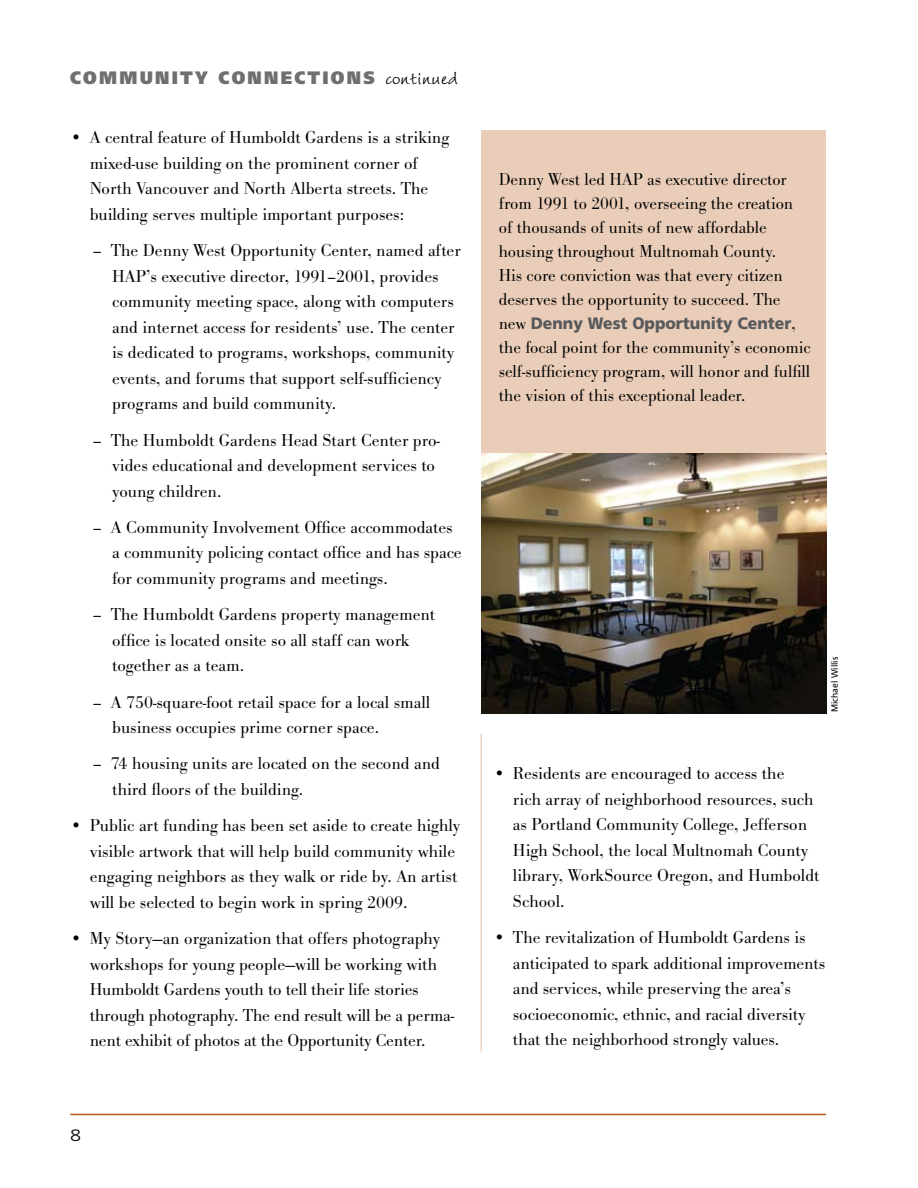
<style>
.page{position:relative;width:918px;height:1188px;background:#fff}
.page>*{position:absolute;margin:0;border:0;box-sizing:border-box;transform-origin:0 0}
.t1{font:300 18px/25.5px "Bodoni Antiqua T";color:#000}
.t2{font:900 18px "Frutiger LT Std";letter-spacing:.135em;color:#6d6f71;scale:.93 1}
.t3{font:900 16.5px "Frutiger LT Std";color:#58595b;scale:.95 1}
.t4{font:300 16.5px "Frutiger LT Std";color:#000;scale:1.2 1}
.t5{font:9px "Frutiger LT Std";color:#000;scale:.95 1}
.s1{font-family:"Wiesbaden Swing";font-weight:400;font-size:27px;color:#000}
.s2{font-family:"Bodoni Antiqua T";font-weight:300;font-size:18px;color:#000}
</style>
<div class="page">
<hr style="left:70px;top:1114px;width:756px;height:1px;background:#b95915">
<div style="left:482px;top:130px;width:344px;height:575px;background:#eacdb9"></div>
<hr style="left:481px;top:734px;width:1px;height:318px;background:#e3bda1">
<img style="left:482px;top:453px;width:344px;height:260px">
<p class="t2" style="left:70px;top:66px;width:419px">COMMUNITY CONNECTIONS <span class="s1">continued</span></p>
<p class="t1" style="left:90px;top:125px;width:361px;text-indent:-19px">• A central feature of Humboldt Gardens is a striking mixed-use building on the prominent corner of North Vancouver and North Alberta streets. The building serves multiple important purposes:</p>
<p class="t1" style="left:112px;top:238px;width:350px;text-indent:-19px">– The Denny West Opportunity Center, named after HAP’s executive director, 1991–2001, provides community meeting space, along with computers and internet access for residents’ use. The center is dedicated to programs, workshops, community events, and forums that support self-sufficiency programs and build community.</p>
<p class="t1" style="left:112px;top:427px;width:329px;text-indent:-19px">– The Humboldt Gardens Head Start Center pro&shy;vides educational and development services to young children.</p>
<p class="t1" style="left:112px;top:514px;width:351px;text-indent:-19px">– A Community Involvement Office accommodates a community policing contact office and has space for community programs and meetings.</p>
<p class="t1" style="left:112px;top:602px;width:324px;text-indent:-19px">– The Humboldt Gardens property management office is located onsite so all staff can work together as a team.</p>
<p class="t1" style="left:112px;top:689px;width:320px;text-indent:-19px">– A 750-square-foot retail space for a local small business occupies prime corner space.</p>
<p class="t1" style="left:112px;top:751px;width:329px;text-indent:-19px">– 74 housing units are located on the second and third floors of the building.</p>
<p class="t1" style="left:90px;top:813px;width:372px;text-indent:-19px">• Public art funding has been set aside to create highly visible artwork that will help build community while engaging neighbors as they walk or ride by. An artist will be selected to begin work in spring 2009.</p>
<p class="t1" style="left:90px;top:926px;width:366px;text-indent:-19px">• My Story—an organization that offers photography workshops for young people—will be working with Humboldt Gardens youth to tell their life stories through photography. The end result will be a perma&shy;nent exhibit of photos at the Opportunity Center.</p>
<p class="t4" style="left:70px;top:1126px;width:11px">8</p>
<p class="t1" style="left:499px;top:168px;width:296px;line-height:24px">Denny West led HAP as executive director from 1991 to 2001, overseeing the creation of thousands of units of new affordable housing throughout Multnomah County.<br>His core conviction was that every citizen deserves the opportunity to succeed. The</p>
<p class="t3" style="left:499px;top:314px;width:314px"><span class="s2">new</span> Denny West Opportunity Center<span class="s2">,</span></p>
<p class="t1" style="left:499px;top:336px;width:313px;line-height:24px;text-align:justify">the focal point for the community’s economic self-sufficiency program, will honor and fulfill the vision of this exceptional leader.</p>
<p class="t5" style="left:829px;top:712px;width:60px;rotate:-90deg">Michael Willis</p>
<p class="t1" style="left:513px;top:761px;width:308px;text-indent:-19px">• Residents are encouraged to access the<br>rich array of neighborhood resources, such as Portland Community College, Jefferson High School, the local Multnomah County library, WorkSource Oregon, and Humboldt School.</p>
<p class="t1" style="left:513px;top:925px;width:314px;text-indent:-19px">• The revitalization of Humboldt Gardens is anticipated to spark additional improvements and services, while preserving the area’s socioeconomic, ethnic, and racial diversity that the neighborhood strongly values.</p>
</div>
